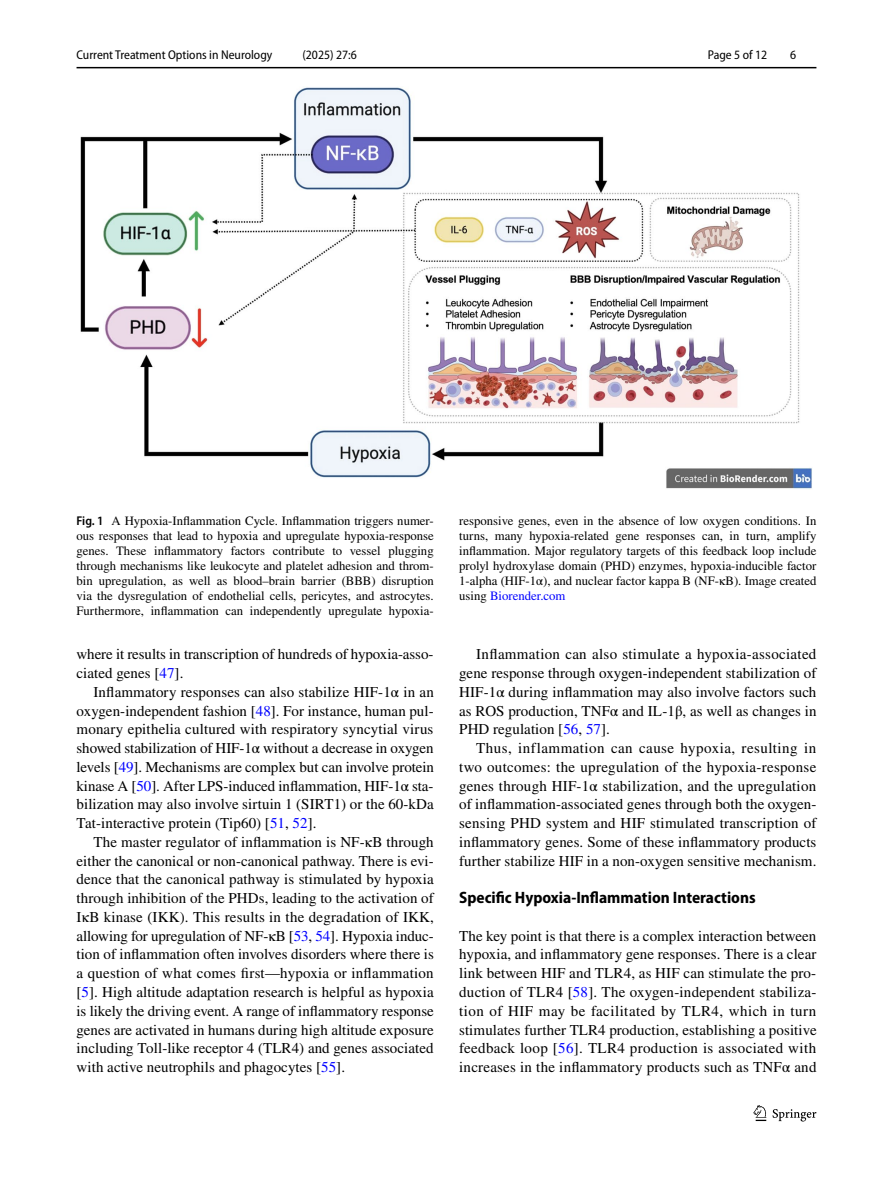
<style>
.page{position:relative;width:893px;height:1187px;background:#fff}
.page>*{position:absolute;margin:0;border:0;box-sizing:border-box;transform-origin:0 0}
.t1{font:700 semi-condensed 16.5px "Myriad Pro";color:#000}
.t2{font:15px/18.8px "STIX";letter-spacing:.005em;color:#000;text-align:justify}
.t3{font:12.75px/15px "STIX";color:#000;text-align:justify}
.t4{font:semi-condensed 12.75px "Myriad Pro";color:#000}
.s1{font-family:"Myriad Pro";font-weight:600;font-stretch:semi-condensed}
.s2{color:#00f}
</style>
<div class="page">
<hr style="left:77px;top:67px;width:739px;height:1px;background:#000">
<svg style="left:753px;top:1105px;width:13px;height:15px"></svg>
<svg style="left:773px;top:1109px;width:43px;height:12px"></svg>
<img style="left:80px;top:87px;width:732px;height:403px">
<p class="t4" style="left:77px;top:48px;width:197px">Current Treatment Options in Neurology</p>
<p class="t4" style="left:302px;top:48px;width:56px">(2025) 27:6</p>
<p class="t4" style="left:708px;top:48px;width:61px">Page 5 of 12</p>
<p class="t4" style="left:790px;top:48px;width:8px">6</p>
<p class="t3" style="left:77px;top:514px;width:359px"><span class="s1">Fig. 1</span> A Hypoxia-Inflammation Cycle. Inflammation triggers numer&shy;ous responses that lead to hypoxia and upregulate hypoxia-response genes. These inflammatory factors contribute to vessel plugging through mechanisms like leukocyte and platelet adhesion and throm&shy;bin upregulation, as well as blood–brain barrier (BBB) disruption via the dysregulation of endothelial cells, pericytes, and astrocytes.<br>Furthermore, inflammation can independently upregulate hypoxia-</p>
<p class="t3" style="left:459px;top:514px;width:359px">responsive genes, even in the absence of low oxygen conditions. In turns, many hypoxia-related gene responses can, in turn, amplify inflammation. Major regulatory targets of this feedback loop include prolyl hydroxylase domain (PHD) enzymes, hypoxia-inducible factor 1-alpha (HIF-1α), and nuclear factor kappa B (NF-κB). Image created using <span class="s2">Biorender.com</span></p>
<p class="t2" style="left:77px;top:646px;width:358px">where it results in transcription of hundreds of hypoxia-asso&shy;ciated genes [<span class="s2">47</span>].</p>
<p class="t2" style="left:77px;top:683px;width:359px;text-indent:17px">Inflammatory responses can also stabilize HIF-1α in an oxygen-independent fashion [<span class="s2">48</span>]. For instance, human pul&shy;monary epithelia cultured with respiratory syncytial virus showed stabilization of HIF-1α without a decrease in oxygen levels [<span class="s2">49</span>]. Mechanisms are complex but can involve protein kinase A [<span class="s2">50</span>]. After LPS-induced inflammation, HIF-1α sta&shy;bilization may also involve sirtuin 1 (SIRT1) or the 60-kDa Tat-interactive protein (Tip60) [<span class="s2">51</span>, <span class="s2">52</span>].</p>
<p class="t2" style="left:77px;top:833px;width:359px;text-indent:17px">The master regulator of inflammation is NF-κB through either the canonical or non-canonical pathway. There is evi&shy;dence that the canonical pathway is stimulated by hypoxia through inhibition of the PHDs, leading to the activation of IκB kinase (IKK). This results in the degradation of IKK, allowing for upregulation of NF-κB [<span class="s2">53</span>, <span class="s2">54</span>]. Hypoxia induc&shy;tion of inflammation often involves disorders where there is a question of what comes first—hypoxia or inflammation [<span class="s2">5</span>]. High altitude adaptation research is helpful as hypoxia is likely the driving event. A range of inflammatory response genes are activated in humans during high altitude exposure including Toll-like receptor 4 (TLR4) and genes associated with active neutrophils and phagocytes [<span class="s2">55</span>].</p>
<p class="t2" style="left:459px;top:646px;width:359px;text-indent:17px">Inflammation can also stimulate a hypoxia-associated gene response through oxygen-independent stabilization of HIF-1α during inflammation may also involve factors such as ROS production, TNFα and IL-1β, as well as changes in PHD regulation [<span class="s2">56</span>, <span class="s2">57</span>].</p>
<p class="t2" style="left:459px;top:739px;width:359px;text-indent:17px">Thus, inflammation can cause hypoxia, resulting in two outcomes: the upregulation of the hypoxia-response genes through HIF-1α stabilization, and the upregulation of inflammation-associated genes through both the oxygen&shy;sensing PHD system and HIF stimulated transcription of inflammatory genes. Some of these inflammatory products further stabilize HIF in a non-oxygen sensitive mechanism.</p>
<p class="t1" style="left:459px;top:888px;width:298px">Specific Hypoxia‑Inflammation Interactions</p>
<p class="t2" style="left:459px;top:927px;width:359px">The key point is that there is a complex interaction between hypoxia, and inflammatory gene responses. There is a clear link between HIF and TLR4, as HIF can stimulate the pro&shy;duction of TLR4 [<span class="s2">58</span>]. The oxygen-independent stabiliza&shy;tion of HIF may be facilitated by TLR4, which in turn stimulates further TLR4 production, establishing a positive feedback loop [<span class="s2">56</span>]. TLR4 production is associated with increases in the inflammatory products such as TNFα and</p>
</div>
